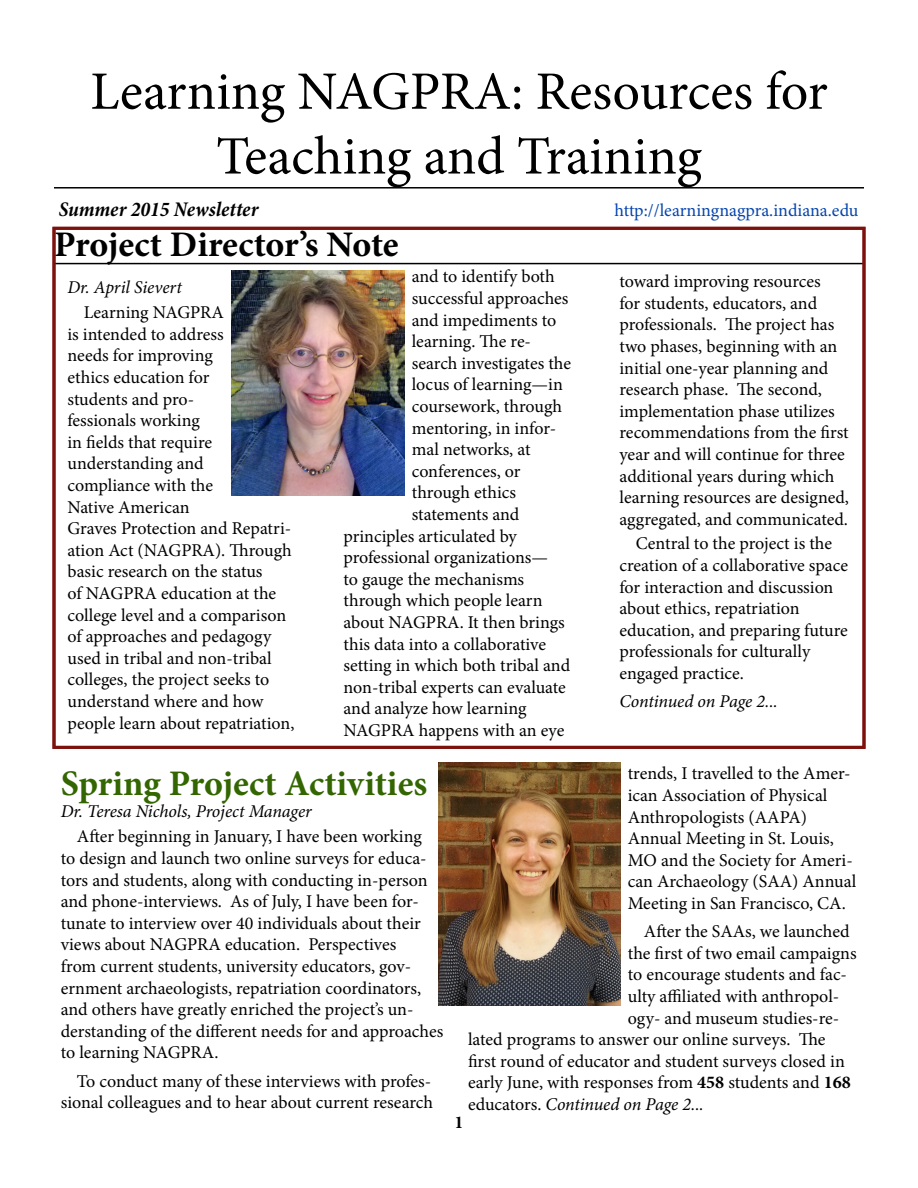
<style>
.page{position:relative;width:918px;height:1188px;background:#fff}
.page>*{position:absolute;margin:0;border:0;box-sizing:border-box;transform-origin:0 0}
.t1{font:54px/64.8px "Minion Pro";color:#000;text-align:center}
.t2{font:700 36px "Minion Pro";letter-spacing:-.005em;color:#360}
.t3{font:700 36px "Minion Pro";letter-spacing:-.01em;color:#000}
.t4{font:italic 700 condensed 21px "Minion Pro";color:#000}
.Body{font:18px/21.6px "Minion Pro";color:#000}
.Body-2{font:italic 18px "Minion Pro";letter-spacing:-.01em;color:#000}
.t5{font:18px "Minion Pro";color:#0645ad}
.t6{font:700 18px "Minion Pro";color:#000}
.s1{font-weight:700}
.s2{font-style:normal}
</style>
<div class="page">
<hr style="left:54px;top:187px;width:810px;height:2px;background:#000">
<img style="left:439px;top:762px;width:182px;height:243px">
<svg style="left:52px;top:226px;width:814px;height:523px"></svg>
<p class="t1" style="left:90px;top:59px;width:739px">Learning NAGPRA: Resources for<br>Teaching and Training</p>
<p class="t4" style="left:59px;top:195px;width:201px">Summer 2015 Newsletter</p>
<p class="t5" style="left:614px;top:198px;width:246px">http://learningnagpra.indiana.edu</p>
<p class="t3" style="left:54px;top:219px;width:346px">Project Director’s Note</p>
<p class="Body" style="left:412px;top:266px;width:161px">and to identify both successful approaches and impediments to learning. The re&shy;search investigates the locus of learning—in coursework, through mentoring, in infor&shy;mal networks, at</p>
<p class="Body" style="left:412px;top:460px;width:110px">conferences, or</p>
<p class="Body" style="left:412px;top:482px;width:106px">through ethics</p>
<p class="Body" style="left:412px;top:504px;width:109px">statements and</p>
<p class="Body" style="left:344px;top:525px;width:175px">principles articulated by</p>
<p class="Body" style="left:344px;top:547px;width:206px">professional organizations—</p>
<p class="Body" style="left:344px;top:568px;width:182px">to gauge the mechanisms</p>
<p class="Body" style="left:344px;top:590px;width:201px">through which people learn</p>
<p class="Body" style="left:344px;top:612px;width:223px">about NAGPRA. It then brings</p>
<p class="Body" style="left:344px;top:633px;width:204px">this data into a collaborative</p>
<p class="Body" style="left:344px;top:655px;width:228px">setting in which both tribal and</p>
<p class="Body" style="left:344px;top:676px;width:224px">non-tribal experts can evaluate</p>
<p class="Body" style="left:344px;top:698px;width:185px">and analyze how learning</p>
<p class="Body" style="left:344px;top:720px;width:222px">NAGPRA happens with an eye</p>
<p class="t2" style="left:61px;top:759px;width:368px">Spring Project Activities</p>
<p class="Body-2" style="left:61px;top:799px;width:253px">Dr. Teresa Nichols, Project Manager</p>
<p class="Body" style="left:61px;top:826px;width:384px;text-indent:16px">After beginning in January, I have been working<br>to design and launch two online surveys for educa&shy;tors and students, along with conducting in-person and phone-interviews. As of July, I have been for&shy;tunate to interview over 40 individuals about their views about NAGPRA education. Perspectives<br>from current students, university educators, gov&shy;ernment archaeologists, repatriation coordinators, and others have greatly enriched the project’s un&shy;derstanding of the different needs for and approaches to learning NAGPRA.</p>
<p class="Body" style="left:61px;top:1070px;width:374px;text-align:right">To conduct many of these interviews with profes&shy;sional colleagues and to hear about current research</p>
<p class="Body" style="left:620px;top:271px;width:231px">toward improving resources<br>for students, educators, and professionals. The project has two phases, beginning with an initial one-year planning and research phase. The second, implementation phase utilizes recommendations from the first year and will continue for three additional years during which learning resources are designed, aggregated, and communicated.</p>
<p class="Body" style="left:620px;top:533px;width:230px;text-indent:16px">Central to the project is the creation of a collaborative space for interaction and discussion about ethics, repatriation education, and preparing future professionals for culturally engaged practice.</p>
<p class="Body-2" style="left:620px;top:689px;width:160px">Continued on Page 2...</p>
<p class="Body-2" style="left:68px;top:275px;width:116px">Dr. April Sievert</p>
<p class="Body" style="left:68px;top:302px;width:228px;text-indent:16px">Learning NAGPRA<br>is intended to address<br>needs for improving<br>ethics education for<br>students and pro-<br>fessionals working<br>in fields that require understanding and<br>compliance with the<br>Native American<br>Graves Protection and Repatri&shy;ation Act (NAGPRA). Through basic research on the status<br>of NAGPRA education at the college level and a comparison of approaches and pedagogy used in tribal and non-tribal colleges, the project seeks to understand where and how people learn about repatriation,</p>
<p class="Body" style="left:628px;top:763px;width:230px">trends, I travelled to the Amer&shy;ican Association of Physical<br>Anthropologists (AAPA)<br>Annual Meeting in St. Louis,<br>MO and the Society for Ameri&shy;can Archaeology (SAA) Annual<br>Meeting in San Francisco, CA.</p>
<p class="Body" style="left:644px;top:921px;width:207px">After the SAAs, we launched</p>
<p class="Body" style="left:628px;top:942px;width:230px">the first of two email campaigns</p>
<p class="Body" style="left:628px;top:964px;width:221px">to encourage students and fac-</p>
<p class="Body" style="left:628px;top:986px;width:213px">ulty affiliated with anthropol-</p>
<p class="Body" style="left:628px;top:1007px;width:213px">ogy- and museum studies-re-</p>
<p class="Body" style="left:468px;top:1029px;width:359px">lated programs to answer our online surveys. The</p>
<p class="Body" style="left:468px;top:1050px;width:378px">first round of educator and student surveys closed in</p>
<p class="Body" style="left:468px;top:1072px;width:384px">early June, with responses from <span class="s1">458</span> students and <span class="s1">168</span></p>
<p class="Body-2" style="left:468px;top:1092px;width:237px"><span class="s2">educators.</span> Continued on Page 2...</p>
<p class="t6" style="left:454px;top:1109px;width:10px">1</p>
</div>
